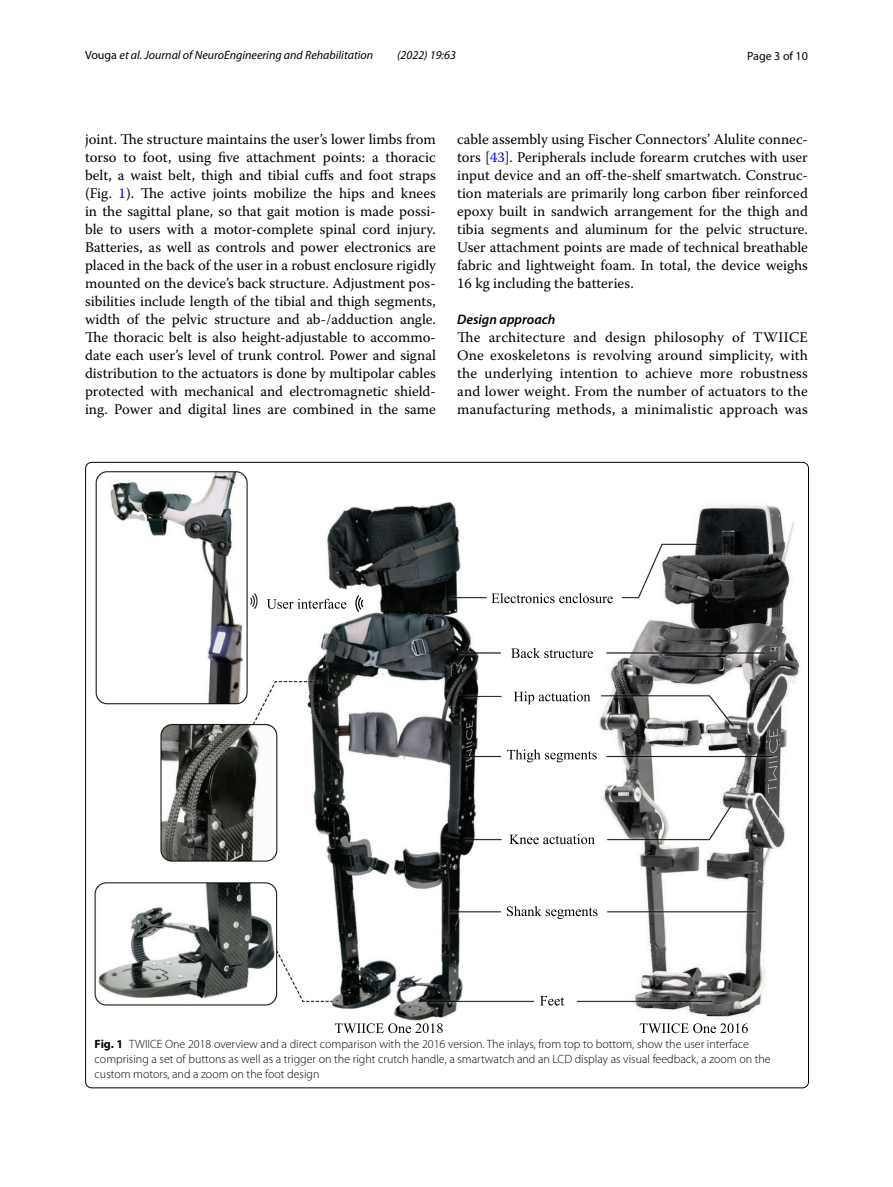
<style>
.page{position:relative;width:893px;height:1187px;background:#fff}
.page>*{position:absolute;margin:0;border:0;box-sizing:border-box;transform-origin:0 0}
.t1{font:14.7px/18px "Warnock Pro";color:#000;text-align:justify}
.t2{font:italic 600 13.8px "Myriad Pro";color:#000}
.t3{font:300 12px/15px "Myriad Pro";color:#000}
.t4{font:italic 12px "Myriad Pro";color:#000}
.t5{font:12px "Myriad Pro";color:#000}
.s1{font-style:normal}
.s2{color:#00f}
.s3{font-weight:700}
</style>
<div class="page">
<img style="left:94px;top:471px;width:706px;height:549px">
<svg style="left:491px;top:593px;width:122px;height:10px"></svg>
<svg style="left:511px;top:648px;width:82px;height:10px"></svg>
<svg style="left:514px;top:691px;width:76px;height:13px"></svg>
<svg style="left:507px;top:749px;width:90px;height:13px"></svg>
<svg style="left:509px;top:834px;width:86px;height:10px"></svg>
<svg style="left:507px;top:906px;width:90px;height:13px"></svg>
<svg style="left:540px;top:995px;width:24px;height:10px"></svg>
<svg style="left:335px;top:1023px;width:108px;height:10px"></svg>
<svg style="left:640px;top:1023px;width:108px;height:10px"></svg>
<svg style="left:250px;top:593px;width:8px;height:16px"></svg>
<svg style="left:354px;top:595px;width:9px;height:17px"></svg>
<svg style="left:267px;top:598px;width:79px;height:10px"></svg>
<p class="t4" style="left:85px;top:48px;width:290px"><span class="s1">Vouga</span> et al. Journal of NeuroEngineering and Rehabilitation</p>
<p class="t4" style="left:397px;top:48px;width:60px">(2022) 19:63</p>
<p class="t5" style="left:747px;top:48px;width:62px">Page 3 of 10</p>
<p class="t1" style="left:85px;top:130px;width:352px">joint. The structure maintains the user’s lower limbs from torso to foot, using five attachment points: a thoracic belt, a waist belt, thigh and tibial cuffs and foot straps (Fig. <span class="s2">1</span>). The active joints mobilize the hips and knees in the sagittal plane, so that gait motion is made possi&shy;ble to users with a motor-complete spinal cord injury.<br>Batteries, as well as controls and power electronics are placed in the back of the user in a robust enclosure rigidly mounted on the device’s back structure. Adjustment pos&shy;sibilities include length of the tibial and thigh segments, width of the pelvic structure and ab-/adduction angle.<br>The thoracic belt is also height-adjustable to accommo&shy;date each user’s level of trunk control. Power and signal distribution to the actuators is done by multipolar cables protected with mechanical and electromagnetic shield&shy;ing. Power and digital lines are combined in the same</p>
<p class="t1" style="left:457px;top:130px;width:352px">cable assembly using Fischer Connectors’ Alulite connec&shy;tors [<span class="s2">43</span>]. Peripherals include forearm crutches with user input device and an off-the-shelf smartwatch. Construc&shy;tion materials are primarily long carbon fiber reinforced epoxy built in sandwich arrangement for the thigh and tibia segments and aluminum for the pelvic structure.<br>User attachment points are made of technical breathable fabric and lightweight foam. In total, the device weighs 16 kg including the batteries.</p>
<p class="t2" style="left:457px;top:310px;width:100px">Design approach</p>
<p class="t1" style="left:457px;top:328px;width:352px">The architecture and design philosophy of TWIICE One exoskeletons is revolving around simplicity, with the underlying intention to achieve more robustness and lower weight. From the number of actuators to the manufacturing methods, a minimalistic approach was</p>
<p class="t3" style="left:95px;top:1036px;width:678px"><span class="s3">Fig. 1</span> TWIICE One 2018 overview and a direct comparison with the 2016 version. The inlays, from top to bottom, show the user interface comprising a set of buttons as well as a trigger on the right crutch handle, a smartwatch and an LCD display as visual feedback, a zoom on the custom motors, and a zoom on the foot design</p>
</div>
